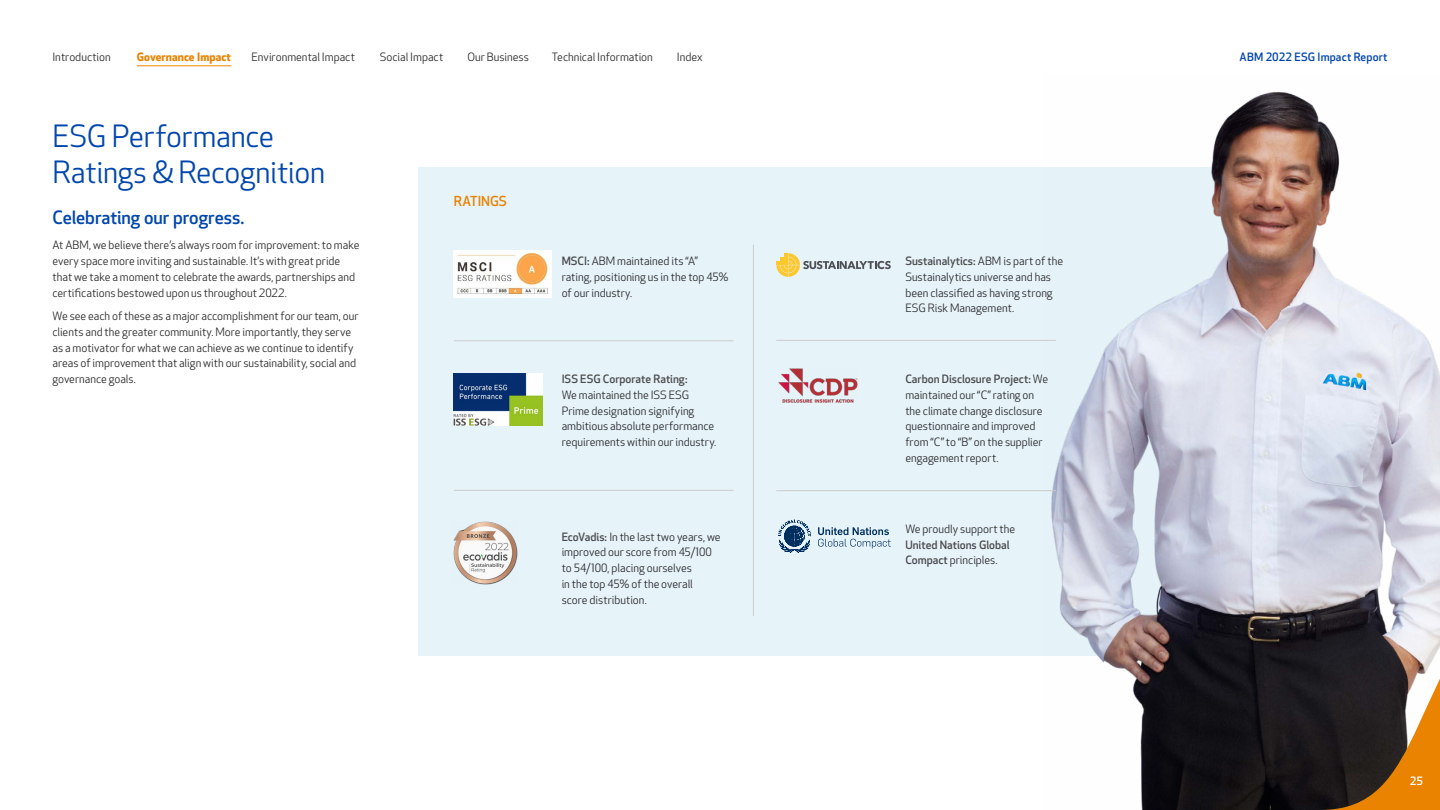
<style>
.page{position:relative;width:1440px;height:810px;background:#fff}
.page>*{position:absolute;margin:0;border:0;box-sizing:border-box;transform-origin:0 0}
.t1{font:30px/36px "Apex New";letter-spacing:-.01em;color:#0046ad}
.t2{font:500 18px "Apex New";letter-spacing:-.005em;color:#0046ad}
.t3{font:500 13.5px "Apex New";color:#e98300}
.t4{font:11.25px/15.8px "Apex New";color:#292829}
.t5{font:500 11.25px/15.8px "Apex New";color:#4c4c4e}
.t6{font:500 11.25px "Apex New";letter-spacing:.01em;color:#0046ad}
.t7{font:700 11.25px "Apex New";letter-spacing:.01em;color:#e98300}
.t8{font:500 11.25px "Apex New";color:#fff}
.s1{font-weight:500;color:#4c4c4e}
.s2{font-weight:400;color:#292829}
</style>
<div class="page">
<div style="left:418px;top:167px;width:626px;height:488px;background:#e6f3f9"></div>
<img style="left:1044px;top:91px;width:396px;height:719px">
<svg style="left:1320px;top:677px;width:120px;height:133px;background:#6a4b27"></svg>
<img style="left:454px;top:251px;width:98px;height:46px">
<svg style="left:454px;top:373px;width:88px;height:53px"></svg>
<img style="left:454px;top:374px;width:88px;height:51px">
<img style="left:454px;top:521px;width:63px;height:64px">
<img style="left:778px;top:369px;width:79px;height:34px">
<svg style="left:778px;top:520px;width:113px;height:33px;background:#afc4d4"></svg>
<hr style="left:454px;top:340px;width:279px;height:1px;background:#ccc">
<hr style="left:776px;top:340px;width:280px;height:1px;background:#ccc">
<hr style="left:753px;top:245px;width:1px;height:371px;background:#ccc">
<hr style="left:454px;top:490px;width:279px;height:1px;background:#ccc">
<hr style="left:776px;top:490px;width:280px;height:1px;background:#ccc">
<svg style="left:776px;top:253px;width:115px;height:24px;background:#d4d7c6"></svg>
<hr style="left:137px;top:65px;width:94px;height:1px;background:#e98300">
<p class="t4" style="left:52px;top:49px;width:60px">Introduction</p>
<p class="t7" style="left:137px;top:49px;width:96px">Governance Impact</p>
<p class="t4" style="left:252px;top:49px;width:105px">Environmental Impact</p>
<p class="t4" style="left:380px;top:49px;width:65px">Social Impact</p>
<p class="t4" style="left:468px;top:49px;width:63px">Our Business</p>
<p class="t4" style="left:552px;top:49px;width:102px">Technical Information</p>
<p class="t4" style="left:677px;top:49px;width:27px">Index</p>
<h1 class="t1" style="left:52px;top:119px;width:274px">ESG Performance<br>Ratings &amp; Recognition</h1>
<h2 class="t2" style="left:52px;top:205px;width:193px">Celebrating our progress.</h2>
<p class="t4" style="left:52px;top:237px;width:309px">At ABM, we believe there’s always room for improvement: to make every space more inviting and sustainable. It’s with great pride that we take a moment to celebrate the awards, partnerships and certifications bestowed upon us throughout 2022.</p>
<p class="t4" style="left:52px;top:308px;width:308px">We see each of these as a major accomplishment for our team, our clients and the greater community. More importantly, they serve as a motivator for what we can achieve as we continue to identify areas of improvement that align with our sustainability, social and governance goals.</p>
<p class="t3" style="left:454px;top:192px;width:55px">RATINGS</p>
<p class="t4" style="left:562px;top:253px;width:168px"><span class="s1">MSCI:</span> ABM maintained its “A” rating, positioning us in the top 45% of our industry.</p>
<p class="t5" style="left:562px;top:371px;width:127px">ISS ESG Corporate Rating:</p>
<p class="t4" style="left:562px;top:387px;width:156px">We maintained the ISS ESG<br>Prime designation signifying ambitious absolute performance requirements within our industry.</p>
<p class="t4" style="left:562px;top:529px;width:160px"><span class="s1">EcoVadis:</span> In the last two years, we improved our score from 45/100 to 54/100, placing ourselves<br>in the top 45% of the overall score distribution.</p>
<p class="t4" style="left:905px;top:253px;width:159px"><span class="s1">Sustainalytics:</span> ABM is part of the<br>Sustainalytics universe and has been classified as having strong<br>ESG Risk Management.</p>
<p class="t4" style="left:905px;top:371px;width:144px"><span class="s1">Carbon Disclosure Project:</span> We maintained our “C” rating on the climate change disclosure questionnaire and improved from “C” to “B” on the supplier engagement report.</p>
<p class="t4" style="left:905px;top:521px;width:111px">We proudly support the</p>
<p class="t5" style="left:905px;top:536px;width:106px">United Nations Global<br>Compact <span class="s2">principles.</span></p>
<p class="t6" style="left:1240px;top:49px;width:149px">ABM 2022 ESG Impact Report</p>
<p class="t8" style="left:1410px;top:773px;width:15px">25</p>
</div>
